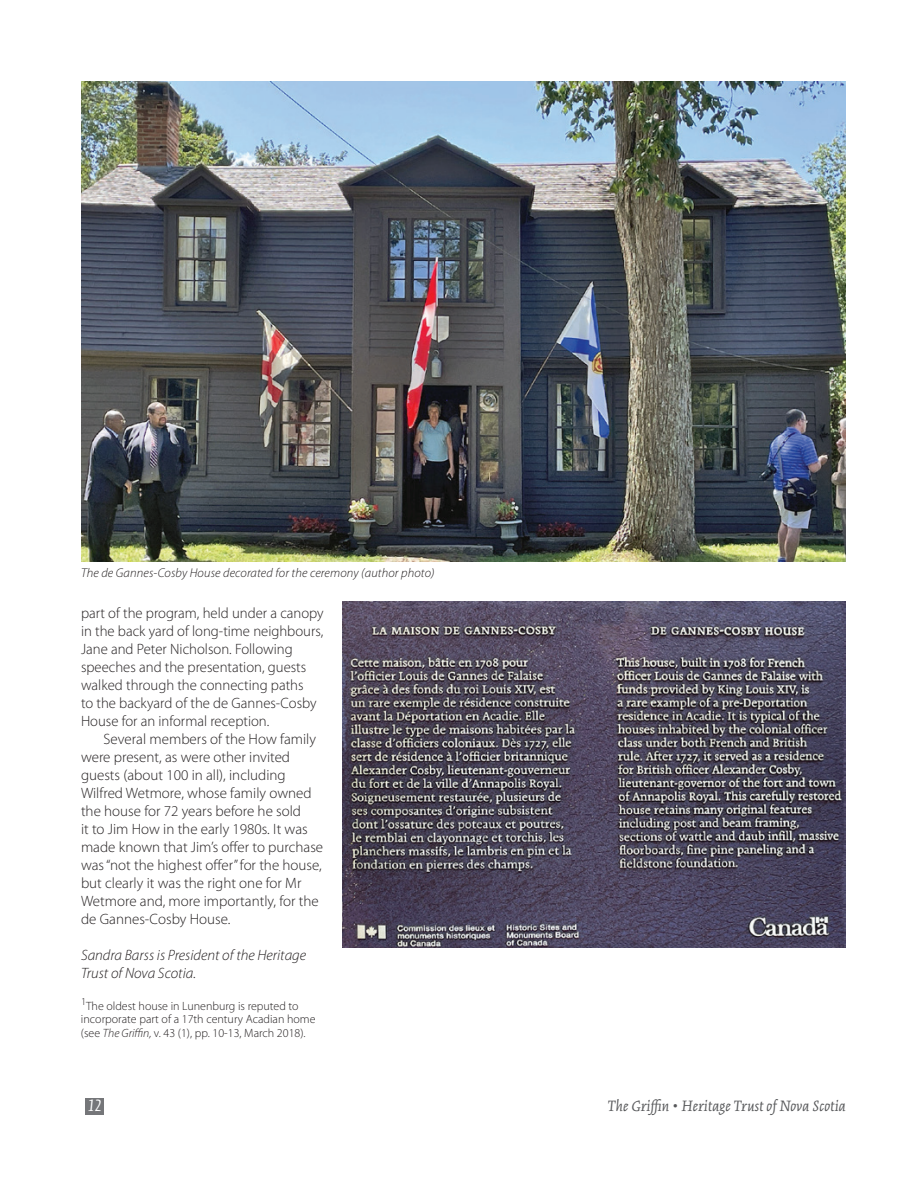
<style>
.page{position:relative;width:918px;height:1188px;background:#fff}
.page>*{position:absolute;margin:0;border:0;box-sizing:border-box;transform-origin:0 0}
.t1{font:italic 18px "Kinesis Pro 3";color:#fff}
.t2{font:italic 16.5px "Kinesis Pro 3";letter-spacing:.01em;color:#57585a}
.t3{font:300 15px/18px "Myriad Pro";color:#231f20}
.t4{font:italic 300 15px/18px "Myriad Pro";color:#231f20}
.t5{font:italic 300 12.75px "Myriad Pro";letter-spacing:.01em;color:#231f20}
.t6{font:300 12px/13.5px "Myriad Pro";color:#231f20}
.s1{font-style:italic}
</style>
<div class="page">
<div style="left:85px;top:1098px;width:19px;height:17px;background:#757679"></div>
<img style="left:81px;top:81px;width:765px;height:480px">
<img style="left:342px;top:602px;width:504px;height:346px">
<p class="t5" style="left:81px;top:566px;width:355px">The de Gannes-Cosby House decorated for the ceremony (author photo)</p>
<p class="t3" style="left:81px;top:604px;width:244px">part of the program, held under a canopy in the back yard of long-time neighbours, Jane and Peter Nicholson. Following speeches and the presentation, guests walked through the connecting paths<br>to the backyard of the de Gannes-Cosby House for an informal reception.</p>
<p class="t3" style="left:81px;top:730px;width:244px;text-indent:22px">Several members of the How family were present, as were other invited guests (about 100 in all), including Wilfred Wetmore, whose family owned the house for 72 years before he sold<br>it to Jim How in the early 1980s. It was made known that Jim’s offer to purchase was “not the highest offer” for the house, but clearly it was the right one for Mr Wetmore and, more importantly, for the de Gannes-Cosby House.</p>
<p class="t4" style="left:81px;top:946px;width:227px">Sandra Barss is President of the Heritage<br>Trust of Nova Scotia.</p>
<p class="t6" style="left:81px;top:999px;width:236px"><sup>1</sup>The oldest house in Lunenburg is reputed to incorporate part of a 17th century Acadian home (see <span class="s1">The Griffin,</span> v. 43 (1), pp. 10-13, March 2018).</p>
<p class="t1" style="left:88px;top:1096px;width:15px">12</p>
<p class="t2" style="left:608px;top:1097px;width:240px">The Griffin • Heritage Trust of Nova Scotia</p>
</div>
